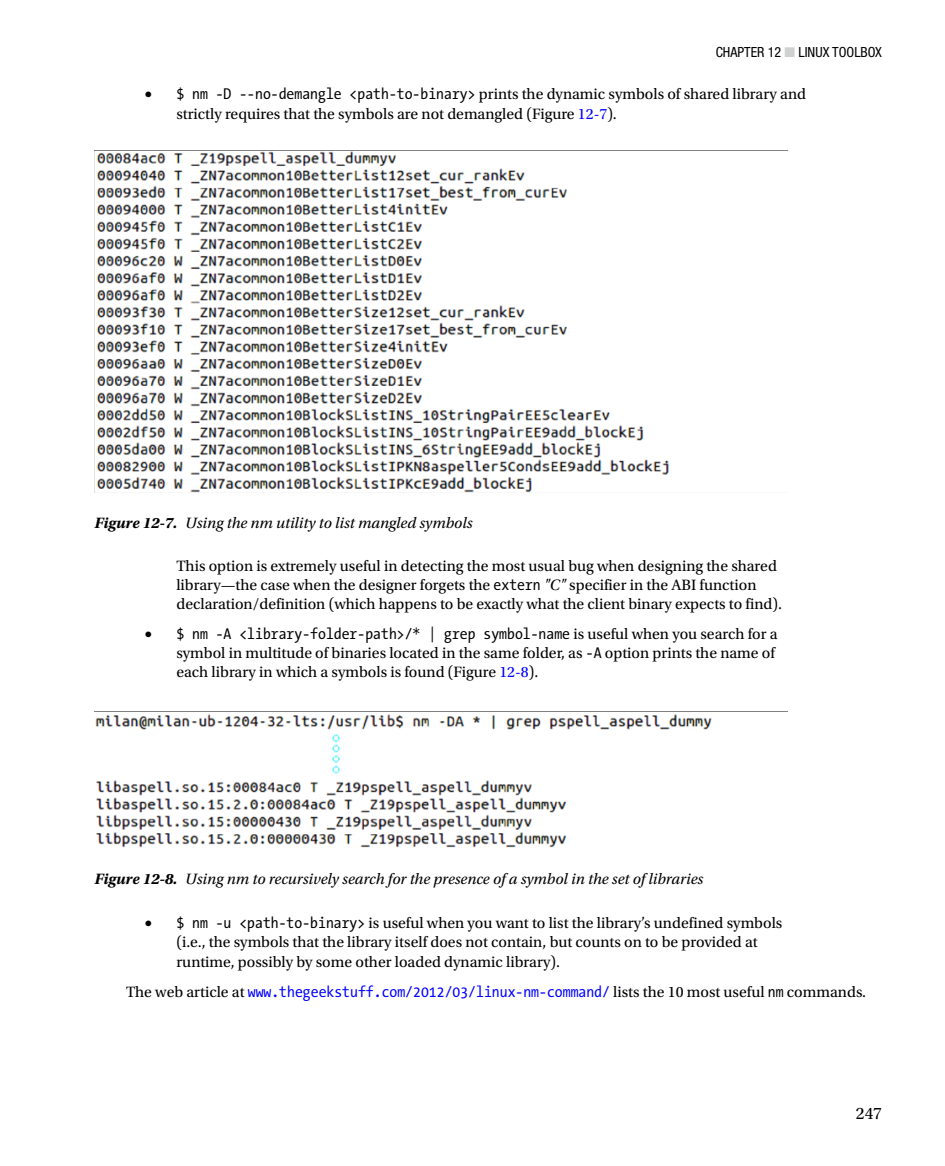
<style>
.page{position:relative;width:945px;height:1166px;background:#fff}
.page>*{position:absolute;margin:0;border:0;box-sizing:border-box;transform-origin:0 0}
.t1{font:17.5px "Utopia Std";color:#000}
.t2{font:15.75px/19.2px "Utopia Std";color:#000}
.t3{font:italic 15.75px "Utopia Std";color:#000}
.t4{font:15.75px "The Sans Mono Con Normal";color:#00f}
.t5{font:15.75px "The Sans Mono Con Normal";color:#000}
.t6{font:condensed 14px "Helvetica Neue";color:#000}
.s1{color:#cfd0d0}
.s2{font-family:"The Sans Mono Con Normal"}
.s3{color:#00f}
.s4{font-weight:700}
.s5{font-style:italic}
.s6{font-family:"Utopia Std"}
.s7{font-family:"Utopia Std";color:#000}
.s8{color:#000}
</style>
<div class="page">
<img style="left:94px;top:150px;width:693px;height:342px">
<img style="left:94px;top:711px;width:693px;height:137px">
<p class="t6" style="left:716px;top:44px;width:168px">CHAPTER 12 <span class="s1">■</span> LINUX TOOLBOX</p>
<p class="t2" style="left:176px;top:85px;width:631px;text-indent:-32px">• <span class="s2">$ nm -D --no-demangle &lt;path-to-binary&gt;</span> prints the dynamic symbols of shared library and strictly requires that the symbols are not demangled (Figure <span class="s3">12-7</span>).</p>
<p class="t3" style="left:94px;top:514px;width:379px"><span class="s4">Figure 12-7.</span> Using the nm utility to list mangled symbols</p>
<p class="t2" style="left:176px;top:556px;width:607px">This option is extremely useful in detecting the most usual bug when designing the shared library—the case when the designer forgets the <span class="s2">extern</span> <span class="s5">"C"</span> specifier in the ABI function declaration/definition (which happens to be exactly what the client binary expects to find).</p>
<p class="t5" style="left:145px;top:625px;width:634px">• $ nm -A &lt;library-folder-path&gt;/* | grep symbol-name <span class="s6">is useful when you search for a</span></p>
<p class="t2" style="left:176px;top:643px;width:600px">symbol in multitude of binaries located in the same folder, as <span class="s2">-A</span> option prints the name of each library in which a symbols is found (Figure <span class="s3">12-8</span>).</p>
<p class="t3" style="left:94px;top:870px;width:610px"><span class="s4">Figure 12-8.</span> Using nm to recursively search for the presence of a symbol in the set of libraries</p>
<p class="t2" style="left:176px;top:913px;width:608px;text-indent:-32px">• <span class="s2">$ nm -u &lt;path-to-binary&gt;</span> is useful when you want to list the library’s undefined symbols (i.e., the symbols that the library itself does not contain, but counts on to be provided at runtime, possibly by some other loaded dynamic library).</p>
<p class="t4" style="left:126px;top:983px;width:742px"><span class="s7">The web article at</span> www.thegeekstuff.com/2012/03/linux-nm-command/ <span class="s7">lists the 10 most useful</span> <span class="s8">nm</span> <span class="s7">commands.</span></p>
<p class="t1" style="left:856px;top:1103px;width:28px">247</p>
</div>
